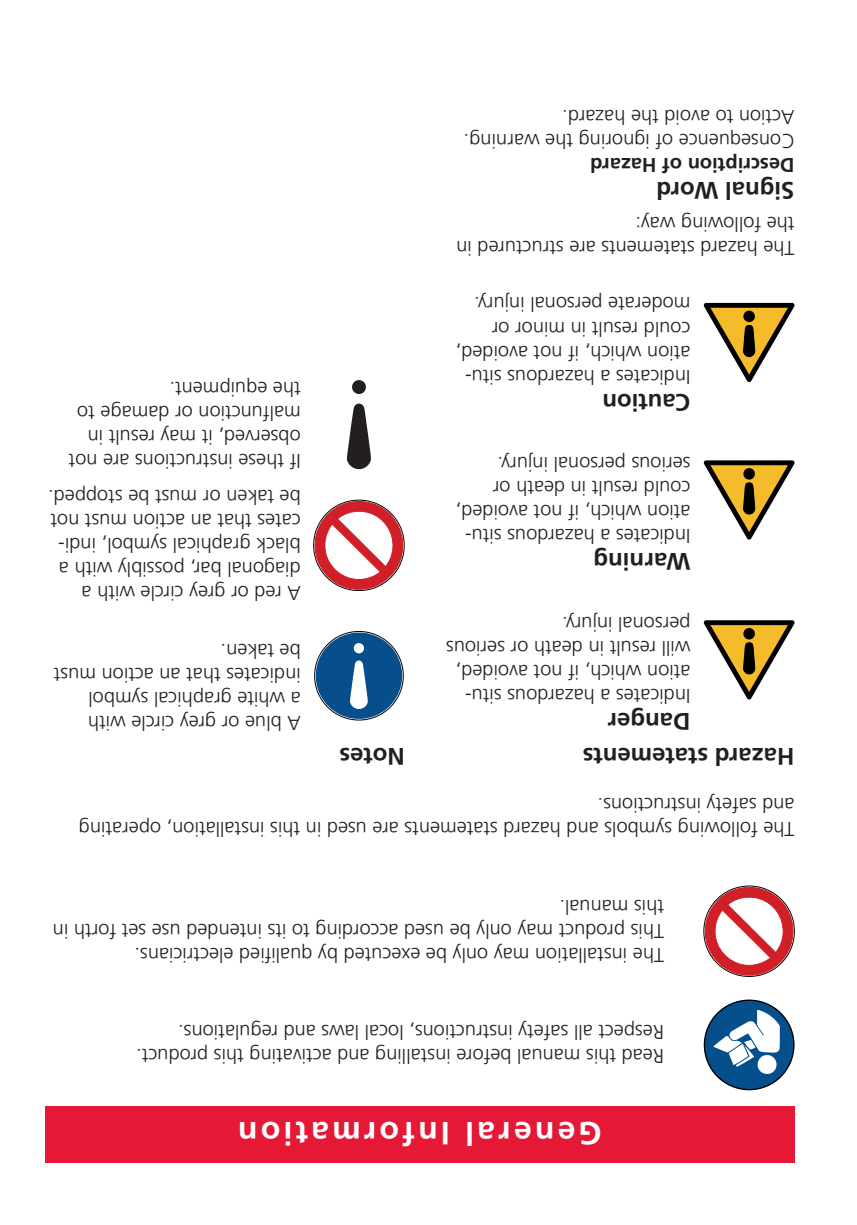
<style>
.page{position:relative;width:857px;height:1225px;background:#fff}
.page>*{position:absolute;margin:0;border:0;box-sizing:border-box;transform-origin:0 0}
.t1{font:700 32px "Frutiger LT Std";letter-spacing:.1em;color:#fff}
.t2{font:700 24px "Frutiger LT Std";color:#231f20}
.t3{font:300 20px/24px "Frutiger LT Std";color:#231f20}
.t4{font:700 20px "Frutiger LT Std";color:#231f20}
</style>
<div class="page">
<div style="left:45px;top:1106px;width:749px;height:56px;background:#e51836"></div>
<svg style="left:704px;top:1000px;width:91px;height:89px"></svg>
<svg style="left:703px;top:886px;width:91px;height:90px"></svg>
<svg style="left:313px;top:500px;width:91px;height:91px"></svg>
<svg style="left:314px;top:632px;width:90px;height:89px"></svg>
<svg style="left:703px;top:460px;width:91px;height:79px"></svg>
<svg style="left:703px;top:620px;width:91px;height:79px"></svg>
<svg style="left:703px;top:303px;width:91px;height:79px"></svg>
<svg style="left:352px;top:380px;width:14px;height:14px"></svg>
<svg style="left:347px;top:403px;width:24px;height:67px"></svg>
<p class="t3" style="left:794px;top:153px;width:332px;rotate:-180deg">Consequence of ignoring the warning.<br>Action to avoid the hazard.</p>
<p class="t4" style="left:794px;top:177px;width:206px;rotate:-180deg">Description of Hazard</p>
<p class="t2" style="left:794px;top:205px;width:139px;rotate:-180deg">Signal Word</p>
<p class="t3" style="left:300px;top:472px;width:233px;rotate:-180deg">If these instructions are not observed, it may result in malfunction or damage to the equipment.</p>
<p class="t3" style="left:300px;top:604px;width:254px;rotate:-180deg">A red or grey circle with a diagonal bar, possibly with a black graphical symbol, indi&shy;cates that an action must not be taken or must be stopped.</p>
<p class="t3" style="left:300px;top:735px;width:248px;rotate:-180deg">A blue or grey circle with<br>a white graphical symbol indicates that an action must be taken.</p>
<p class="t3" style="left:794px;top:260px;width:339px;rotate:-180deg">The hazard statements are structured in the following way:</p>
<p class="t3" style="left:690px;top:388px;width:236px;rotate:-180deg">Indicates a hazardous situ&shy;ation which, if not avoided, could result in minor or moderate personal injury.</p>
<p class="t2" style="left:690px;top:416px;width:90px;rotate:-180deg">Caution</p>
<p class="t3" style="left:690px;top:548px;width:236px;rotate:-180deg">Indicates a hazardous situ&shy;ation which, if not avoided, could result in death or serious personal injury.</p>
<p class="t2" style="left:690px;top:576px;width:98px;rotate:-180deg">Warning</p>
<p class="t3" style="left:690px;top:708px;width:246px;rotate:-180deg">Indicates a hazardous situ&shy;ation which, if not avoided, will result in death or serious personal injury.</p>
<p class="t2" style="left:690px;top:735px;width:84px;rotate:-180deg">Danger</p>
<p class="t2" style="left:404px;top:770px;width:67px;rotate:-180deg">Notes</p>
<p class="t2" style="left:794px;top:770px;width:213px;rotate:-180deg">Hazard statements</p>
<p class="t3" style="left:794px;top:840px;width:716px;rotate:-180deg">The following symbols and hazard statements are used in this installation, operating and safety instructions.</p>
<p class="t3" style="left:663px;top:966px;width:612px;rotate:-180deg">The installation may only be executed by qualified electricians.<br>This product may only be used according to its intended use set forth in this manual.</p>
<p class="t3" style="left:663px;top:1068px;width:529px;rotate:-180deg">Read this manual before installing and activating this product.<br>Respect all safety instructions, local laws and regulations.</p>
<h1 class="t1" style="left:601px;top:1152px;width:365px;rotate:-180deg">General Information</h1>
</div>
